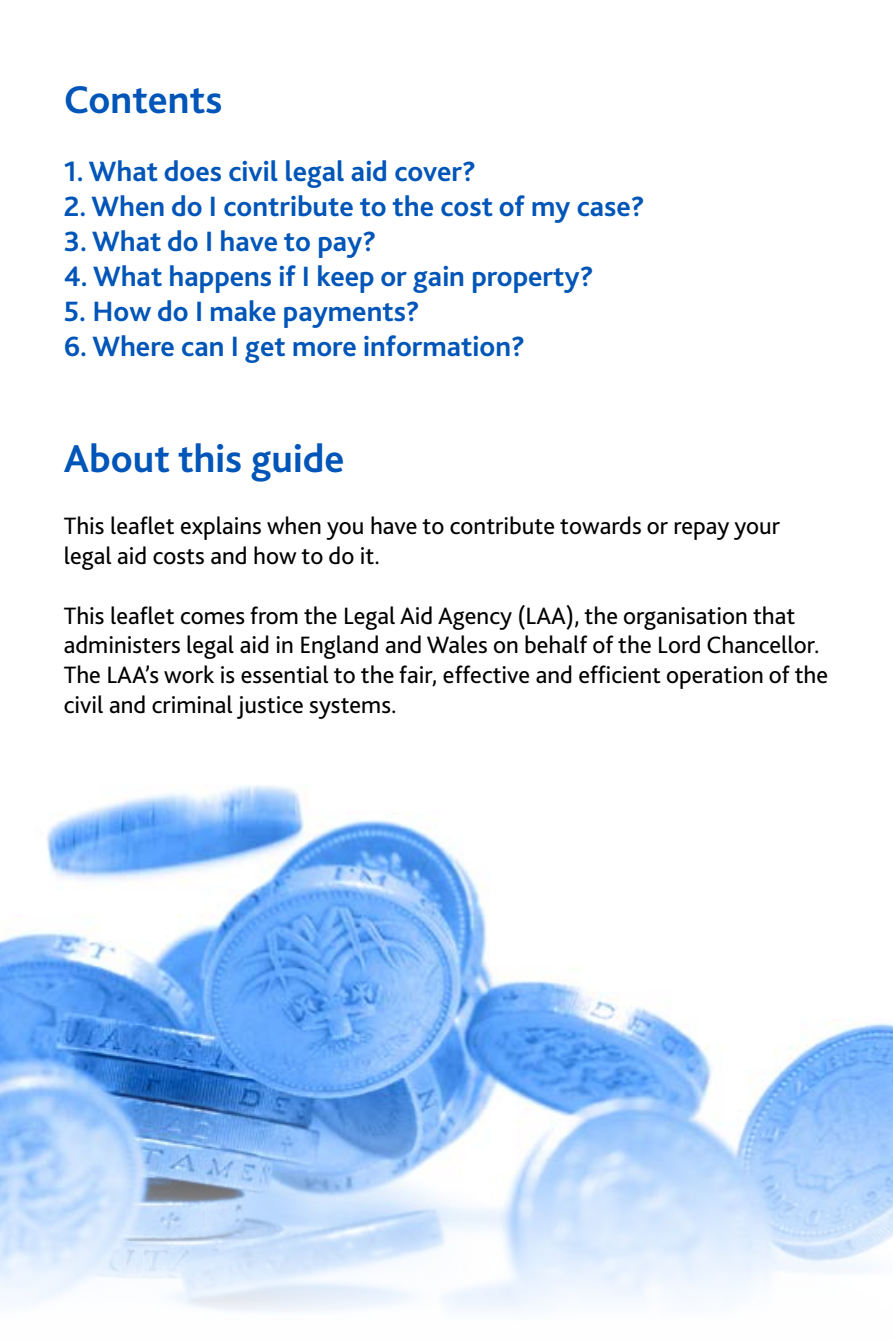
<style>
.page{position:relative;width:893px;height:1340px;background:#fff}
.page>*{position:absolute;margin:0;border:0;box-sizing:border-box;transform-origin:0 0}
.t1{font:700 40.5px "Bliss 2";color:#0055b8}
.t2{font:700 29.25px "Bliss 2";color:#0055b8}
.t3{font:24.75px/29.7px "Bliss 2";color:#000}
</style>
<div class="page">
<img style="left:0;top:785px;width:893px;height:527px">
<p class="t1" style="left:64px;top:74px;width:160px">Contents</p>
<p class="t2" style="left:64px;top:153px;width:414px">1. What does civil legal aid cover?</p>
<p class="t2" style="left:64px;top:188px;width:583px">2. When do I contribute to the cost of my case?</p>
<p class="t2" style="left:64px;top:223px;width:314px">3. What do I have to pay?</p>
<p class="t2" style="left:64px;top:258px;width:532px">4. What happens if I keep or gain property?</p>
<p class="t2" style="left:64px;top:293px;width:358px">5. How do I make payments?</p>
<p class="t2" style="left:64px;top:328px;width:463px">6. Where can I get more information?</p>
<p class="t1" style="left:64px;top:433px;width:282px">About this guide</p>
<p class="t3" style="left:64px;top:511px;width:718px">This leaflet explains when you have to contribute towards or repay your legal aid costs and how to do it.</p>
<p class="t3" style="left:64px;top:600px;width:757px">This leaflet comes from the Legal Aid Agency (LAA), the organisation that administers legal aid in England and Wales on behalf of the Lord Chancellor.</p>
<p class="t3" style="left:64px;top:659px;width:766px">The LAA’s work is essential to the fair, effective and efficient operation of the civil and criminal justice systems.</p>
</div>
